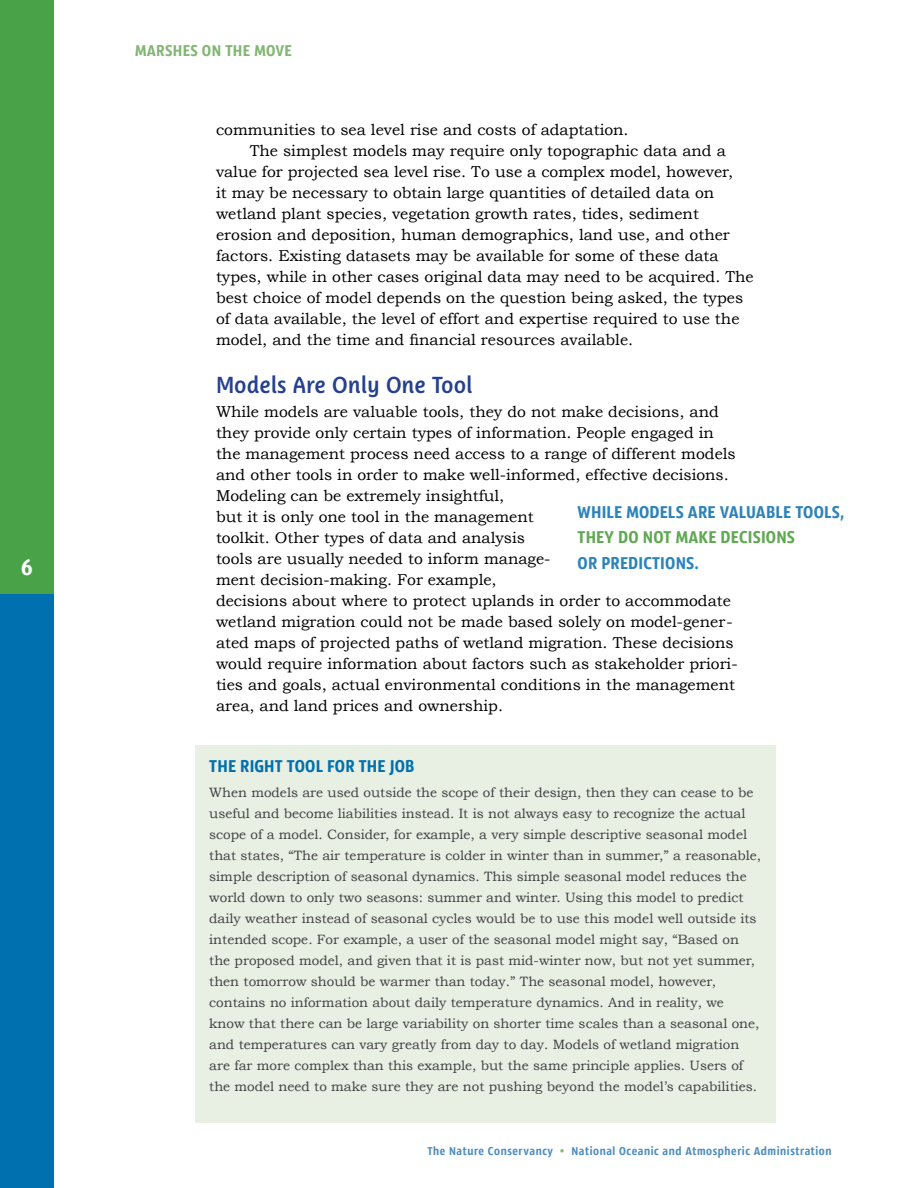
<style>
.page{position:relative;width:918px;height:1188px;background:#fff}
.page>*{position:absolute;margin:0;border:0;box-sizing:border-box;transform-origin:0 0}
.t1{font:24px "Sansus Webissimo";color:#fff}
.t2{font:600 22.5px "Ayita Pro";color:#25408f}
.t3{font:18px "Sansus Webissimo";letter-spacing:.01em;color:#2c83ba}
.t4{font:18px "Sansus Webissimo";letter-spacing:.01em;color:#60a953}
.t5{font:18px "Sansus Webissimo";letter-spacing:.01em;color:#0071ae}
.t6{font:16.5px "Sansus Webissimo";letter-spacing:.02em;color:#82b673}
.t7{font:15.75px/21px "Bookman Old Style";color:#000}
.t8{font:13.5px/21px "Bookman Old Style";color:#414042}
.t9{font:12px "Sansus Webissimo";letter-spacing:.05em;color:#4f8ec0}
.s1{color:#84b775}
</style>
<div class="page">
<div style="left:0;top:393px;width:54px;height:795px;background:#0071ae"></div>
<div style="left:0;top:0;width:54px;height:405px;background:#49a248"></div>
<div style="left:196px;top:745px;width:580px;height:378px;background:#e8efe3"></div>
<div style="left:0;top:181px;width:54px;height:413px;background:#49a248"></div>
<h1 class="t1" style="left:21px;top:552px;width:13px">6</h1>
<p class="t6" style="left:135px;top:40px;width:159px">MARSHES ON THE MOVE</p>
<p class="t7" style="left:216px;top:120px;width:414px">communities to sea level rise and costs of adaptation.</p>
<p class="t7" style="left:250px;top:141px;width:478px">The simplest models may require only topographic data and a</p>
<p class="t7" style="left:216px;top:162px;width:519px">value for projected sea level rise. To use a complex model, however,</p>
<p class="t7" style="left:216px;top:183px;width:500px">it may be necessary to obtain large quantities of detailed data on</p>
<p class="t7" style="left:216px;top:204px;width:485px">wetland plant species, vegetation growth rates, tides, sediment</p>
<p class="t7" style="left:216px;top:225px;width:515px">erosion and deposition, human demographics, land use, and other</p>
<p class="t7" style="left:216px;top:246px;width:504px">factors. Existing datasets may be available for some of these data</p>
<p class="t7" style="left:216px;top:267px;width:539px">types, while in other cases original data may need to be acquired. The</p>
<p class="t7" style="left:216px;top:288px;width:529px">best choice of model depends on the question being asked, the types</p>
<p class="t7" style="left:216px;top:309px;width:525px">of data available, the level of effort and expertise required to use the</p>
<p class="t7" style="left:216px;top:330px;width:419px">model, and the time and financial resources available.</p>
<h2 class="t2" style="left:216px;top:372px;width:258px">Models Are Only One Tool</h2>
<p class="t7" style="left:216px;top:401px;width:523px">While models are valuable tools, they do not make decisions, and they provide only certain types of information. People engaged in the management process need access to a range of different models and other tools in order to make well-informed, effective decisions.<br>Modeling can be extremely insightful,<br>but it is only one tool in the management<br>toolkit. Other types of data and analysis<br>tools are usually needed to inform manage-<br>ment decision-making. For example,<br>decisions about where to protect uplands in order to accommodate wetland migration could not be made based solely on model-gener&shy;ated maps of projected paths of wetland migration. These decisions would require information about factors such as stakeholder priori&shy;ties and goals, actual environmental conditions in the management area, and land prices and ownership.</p>
<p class="t3" style="left:578px;top:501px;width:162px">WHILE MODELS ARE VALUA</p>
<p class="t3" style="left:766px;top:501px;width:80px">BLE TOOLS,</p>
<p class="t4" style="left:578px;top:526px;width:218px">THEY DO NOT MAKE DECISIONS</p>
<p class="t3" style="left:578px;top:551px;width:123px">OR PREDICTIONS.</p>
<p class="t5" style="left:209px;top:755px;width:207px">THE RIGHT TOOL FOR THE JOB</p>
<p class="t8" style="left:209px;top:782px;width:554px">When models are used outside the scope of their design, then they can cease to be useful and become liabilities instead. It is not always easy to recognize the actual scope of a model. Consider, for example, a very simple descriptive seasonal model that states, “The air temperature is colder in winter than in summer,” a reasonable, simple description of seasonal dynamics. This simple seasonal model reduces the world down to only two seasons: summer and winter. Using this model to predict daily weather instead of seasonal cycles would be to use this model well outside its intended scope. For example, a user of the seasonal model might say, “Based on the proposed model, and given that it is past mid-winter now, but not yet summer, then tomorrow should be warmer than today.” The seasonal model, however, contains no information about daily temperature dynamics. And in reality, we know that there can be large variability on shorter time scales than a seasonal one, and temperatures can vary greatly from day to day. Models of wetland migration are far more complex than this example, but the same principle applies. Users of the model need to make sure they are not pushing beyond the model’s capabilities.</p>
<p class="t9" style="left:427px;top:1144px;width:406px">THE NATURE CONSERVANCY <span class="s1">•</span> NATIONAL OCEANIC AND ATMOSPHERIC ADMINISTRATION</p>
</div>
